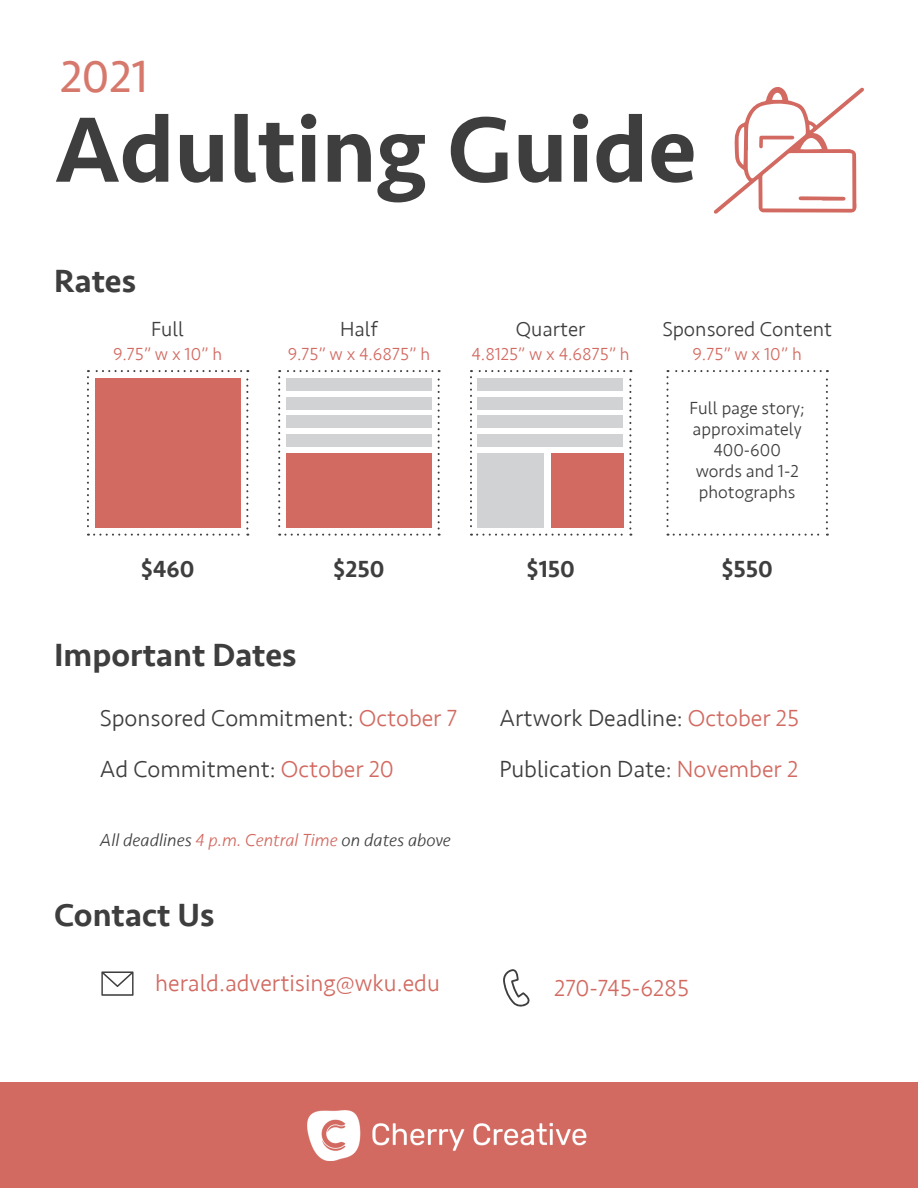
<style>
.page{position:relative;width:918px;height:1188px;background:#fff}
.page>*{position:absolute;margin:0;border:0;box-sizing:border-box;transform-origin:0 0}
.t1{font:500 96px "Seravek";color:#3e3e3f}
.t2{font:46.5px "Seravek";color:#d6786b}
.t3{font:500 33px "Seravek";color:#3e3e3f}
.t4{font:300 24px "Seravek";color:#3e3e3f}
.t5{font:300 24px "Seravek";color:#d26a61}
.t6{font:500 24px "Seravek";color:#3e3e3f}
.t7{font:300 21px "Seravek";color:#3e3e3f}
.t8{font:300 18px/21px "Seravek";color:#3e3e3f;text-align:center}
.t9{font:300 18px "Seravek";color:#d26a61}
.t10{font:italic 300 18px "Seravek";color:#3e3e3f}
.s1{color:#d26a61}
</style>
<div class="page">
<div style="left:0;top:1082px;width:918px;height:106px;background:#d26a61"></div>
<svg style="left:714px;top:87px;width:150px;height:127px"></svg>
<img style="left:308px;top:1110px;width:279px;height:50px">
<svg style="left:101px;top:971px;width:33px;height:25px"></svg>
<svg style="left:503px;top:969px;width:27px;height:38px"></svg>
<svg style="left:87px;top:370px;width:161px;height:166px"></svg>
<svg style="left:278px;top:370px;width:162px;height:166px"></svg>
<div style="left:286px;top:453px;width:146px;height:74px;background:#d26a61"></div>
<svg style="left:470px;top:370px;width:161px;height:166px"></svg>
<svg style="left:666px;top:370px;width:162px;height:166px"></svg>
<div style="left:551px;top:453px;width:72px;height:74px;background:#d26a61"></div>
<p class="t2" style="left:60px;top:41px;width:89px">2021</p>
<p class="t1" style="left:54px;top:90px;width:644px">Adulting Guide</p>
<p class="t3" style="left:54px;top:261px;width:84px">Rates</p>
<p class="t7" style="left:340px;top:316px;width:39px">Half</p>
<p class="t9" style="left:288px;top:343px;width:144px">9.75” w x 4.6875” h</p>
<p class="t7" style="left:151px;top:316px;width:34px">Full</p>
<p class="t9" style="left:113px;top:343px;width:111px">9.75” w x 10” h</p>
<p class="t9" style="left:693px;top:343px;width:111px">9.75” w x 10” h</p>
<p class="t7" style="left:516px;top:316px;width:71px">Quarter</p>
<p class="t7" style="left:662px;top:316px;width:171px">Sponsored Content</p>
<p class="t9" style="left:472px;top:343px;width:160px">4.8125” w x 4.6875” h</p>
<p class="t8" style="left:690px;top:398px;width:117px">Full page story; approximately<br>400-600 words and 1-2 photographs</p>
<p class="t6" style="left:141px;top:554px;width:55px">$460</p>
<p class="t6" style="left:333px;top:554px;width:53px">$250</p>
<p class="t6" style="left:527px;top:554px;width:50px">$150</p>
<p class="t6" style="left:721px;top:554px;width:53px">$550</p>
<p class="t3" style="left:54px;top:634px;width:244px">Important Dates</p>
<p class="t4" style="left:100px;top:704px;width:359px">Sponsored Commitment: <span class="s1">October 7</span></p>
<p class="t4" style="left:100px;top:755px;width:296px">Ad Commitment: <span class="s1">October 20</span></p>
<p class="t10" style="left:100px;top:830px;width:352px">All deadlines <span class="s1">4 p.m. Central Time</span> on dates above</p>
<p class="t3" style="left:54px;top:895px;width:162px">Contact Us</p>
<p class="t4" style="left:500px;top:704px;width:301px">Artwork Deadline: <span class="s1">October 25</span></p>
<p class="t4" style="left:500px;top:755px;width:300px">Publication Date: <span class="s1">November 2</span></p>
<p class="t5" style="left:155px;top:969px;width:286px">herald.advertising@wku.edu</p>
<p class="t5" style="left:554px;top:974px;width:137px">270-745-6285</p>
</div>
